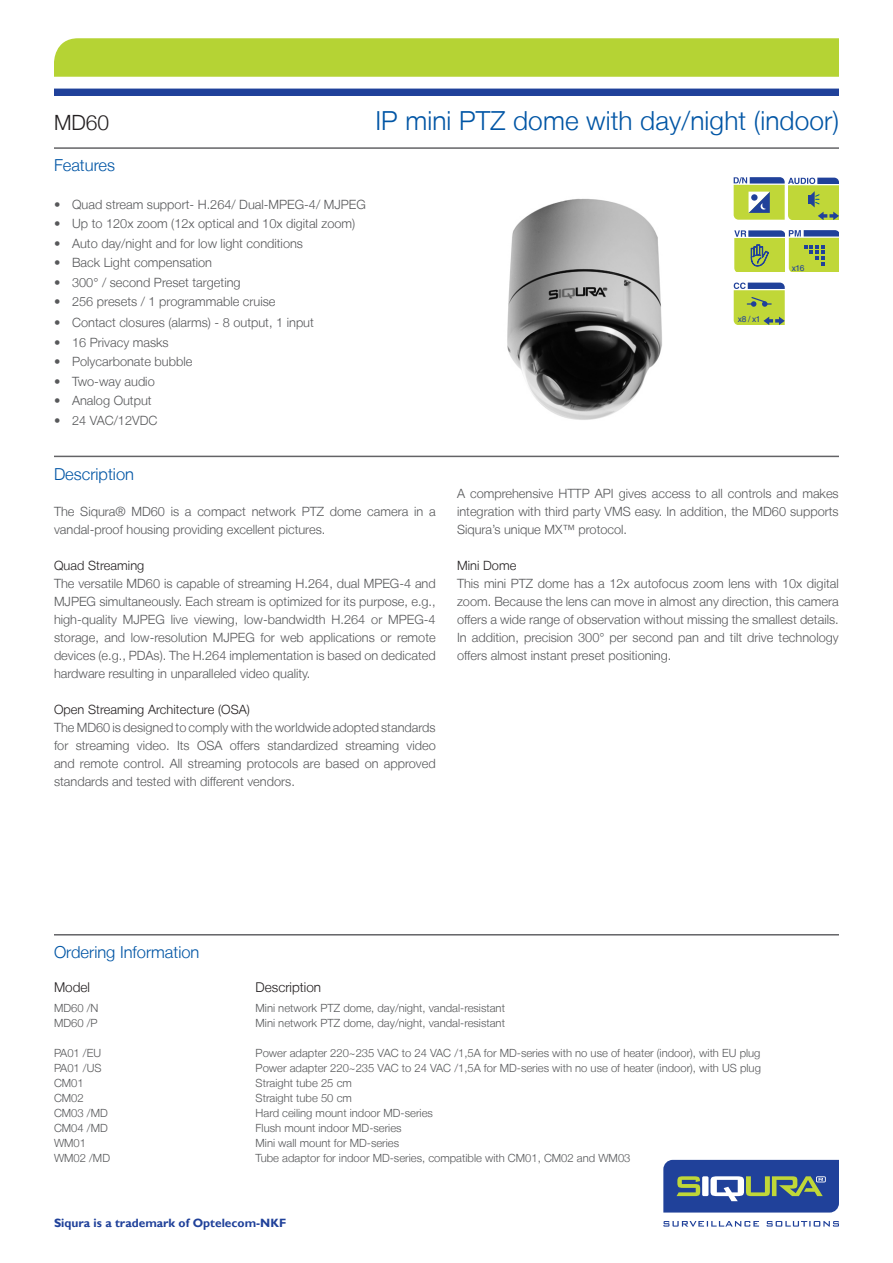
<style>
.page{position:relative;width:893px;height:1263px;background:#fff}
.page>*{position:absolute;margin:0;border:0;box-sizing:border-box;transform-origin:0 0}
.Brood_grijs{font:300 26.25px "Helvetica Neue LT";letter-spacing:.005em;color:#0155a5}
.TOC2{font:300 21px "Helvetica Neue LT";color:#231f20}
.Brood_grijs-2{font:300 16.5px "Helvetica Neue LT";color:#0155a5}
.Brood_grijs-3{font:300 13.5px "Helvetica Neue LT";color:#231f20}
.Brood_grijs-4{font:300 12.75px/18px "Helvetica Neue LT";color:#57585a;text-align:justify}
.Brood_grijs-5{font:300 12.75px "Helvetica Neue LT";letter-spacing:.005em;color:#231f20}
.t1{font:700 12px "Gill Sans";color:#20419a}
.Brood_grijs-6{font:300 11.25px "Helvetica Neue LT";color:#57585a}
.t2{font:8.4px "Helvetica LT";letter-spacing:-.04em;color:#20419a}
</style>
<div class="page">
<svg style="left:663px;top:1160px;width:176px;height:52px;background:#415f96"></svg>
<svg style="left:663px;top:1221px;width:176px;height:5px"></svg>
<div style="left:54px;top:89px;width:785px;height:7px;background:#20419a"></div>
<hr style="left:54px;top:147px;width:785px;height:2px;background:#636366">
<hr style="left:54px;top:456px;width:785px;height:1px;background:#636366">
<hr style="left:54px;top:934px;width:785px;height:1px;background:#636366">
<img style="left:507px;top:198px;width:155px;height:222px">
<div style="left:54px;top:38px;width:785px;height:39px;background:#b5d334"></div>
<svg style="left:734px;top:177px;width:105px;height:42px;background:#a9bf6a"></svg>
<svg style="left:734px;top:230px;width:105px;height:42px;background:#a6bd5f"></svg>
<svg style="left:734px;top:283px;width:50px;height:41px;background:#a4bc56"></svg>
<p class="TOC2" style="left:54px;top:110px;width:57px">MD60</p>
<p class="Brood_grijs" style="left:375px;top:105px;width:465px">IP mini PTZ dome with day/night (indoor)</p>
<p class="Brood_grijs-2" style="left:54px;top:155px;width:63px">Features</p>
<p class="Brood_grijs-4" style="left:54px;top:195px;width:313px">• Quad stream support- H.264/ Dual-MPEG-4/ MJPEG</p>
<p class="Brood_grijs-4" style="left:54px;top:214px;width:303px">• Up to 120x zoom (12x optical and 10x digital zoom)</p>
<p class="Brood_grijs-4" style="left:54px;top:234px;width:251px">• Auto day/night and for low light conditions</p>
<p class="Brood_grijs-4" style="left:54px;top:253px;width:160px">• Back Light compensation</p>
<p class="Brood_grijs-4" style="left:54px;top:273px;width:188px">• 300° / second Preset targeting</p>
<p class="Brood_grijs-4" style="left:54px;top:292px;width:223px">• 256 presets / 1 programmable cruise</p>
<p class="Brood_grijs-4" style="left:54px;top:313px;width:261px">• Contact closures (alarms) - 8 output, 1 input</p>
<p class="Brood_grijs-4" style="left:54px;top:333px;width:116px">• 16 Privacy masks</p>
<p class="Brood_grijs-4" style="left:54px;top:352px;width:140px">• Polycarbonate bubble</p>
<p class="Brood_grijs-4" style="left:54px;top:372px;width:102px">• Two-way audio</p>
<p class="Brood_grijs-4" style="left:54px;top:391px;width:99px">• Analog Output</p>
<p class="Brood_grijs-4" style="left:54px;top:411px;width:105px">• 24 VAC/12VDC</p>
<p class="Brood_grijs-2" style="left:54px;top:464px;width:82px">Description</p>
<p class="Brood_grijs-4" style="left:54px;top:502px;width:383px">The Siqura® MD60 is a compact network PTZ dome camera in a vandal-proof housing providing excellent pictures.</p>
<p class="Brood_grijs-5" style="left:54px;top:557px;width:92px">Quad Streaming</p>
<p class="Brood_grijs-4" style="left:54px;top:574px;width:383px">The versatile MD60 is capable of streaming H.264, dual MPEG-4 and MJPEG simultaneously. Each stream is optimized for its purpose, e.g., high-quality MJPEG live viewing, low-bandwidth H.264 or MPEG-4 storage, and low-resolution MJPEG for web applications or remote devices (e.g., PDAs). The H.264 implementation is based on dedicated hardware resulting in unparalleled video quality.</p>
<p class="Brood_grijs-5" style="left:54px;top:701px;width:197px">Open Streaming Architecture (OSA)</p>
<p class="Brood_grijs-4" style="left:54px;top:718px;width:383px">The MD60 is designed to comply with the worldwide adopted standards for streaming video. Its OSA offers standardized streaming video and remote control. All streaming protocols are based on approved standards and tested with different vendors.</p>
<p class="t2" style="left:738px;top:315px;width:24px">x8 / x1</p>
<p class="t2" style="left:792px;top:263px;width:14px">x16</p>
<p class="Brood_grijs-4" style="left:457px;top:484px;width:383px">A comprehensive HTTP API gives access to all controls and makes integration with third party VMS easy. In addition, the MD60 supports Siqura’s unique MX™ protocol.</p>
<p class="Brood_grijs-5" style="left:457px;top:557px;width:61px">Mini Dome</p>
<p class="Brood_grijs-4" style="left:457px;top:574px;width:383px">This mini PTZ dome has a 12x autofocus zoom lens with 10x digital zoom. Because the lens can move in almost any direction, this camera offers a wide range of observation without missing the smallest details.<br>In addition, precision 300° per second pan and tilt drive technology offers almost instant preset positioning.</p>
<p class="Brood_grijs-2" style="left:54px;top:942px;width:147px">Ordering Information</p>
<p class="Brood_grijs-3" style="left:54px;top:979px;width:38px">Model</p>
<p class="Brood_grijs-3" style="left:256px;top:979px;width:67px">Description</p>
<p class="Brood_grijs-6" style="left:54px;top:1001px;width:46px">MD60 /N</p>
<p class="Brood_grijs-6" style="left:54px;top:1016px;width:45px">MD60 /P</p>
<p class="Brood_grijs-6" style="left:54px;top:1046px;width:49px">PA01 /EU</p>
<p class="Brood_grijs-6" style="left:54px;top:1061px;width:49px">PA01 /US</p>
<p class="Brood_grijs-6" style="left:54px;top:1076px;width:31px">CM01</p>
<p class="Brood_grijs-6" style="left:54px;top:1091px;width:31px">CM02</p>
<p class="Brood_grijs-6" style="left:54px;top:1106px;width:55px">CM03 /MD</p>
<p class="Brood_grijs-6" style="left:54px;top:1121px;width:55px">CM04 /MD</p>
<p class="Brood_grijs-6" style="left:54px;top:1136px;width:34px">WM01</p>
<p class="Brood_grijs-6" style="left:54px;top:1151px;width:58px">WM02 /MD</p>
<p class="Brood_grijs-6" style="left:256px;top:1001px;width:251px">Mini network PTZ dome, day/night, vandal-resistant</p>
<p class="Brood_grijs-6" style="left:256px;top:1016px;width:251px">Mini network PTZ dome, day/night, vandal-resistant</p>
<p class="Brood_grijs-6" style="left:256px;top:1046px;width:506px">Power adapter 220~235 VAC to 24 VAC /1,5A for MD-series with no use of heater (indoor), with EU plug</p>
<p class="Brood_grijs-6" style="left:256px;top:1061px;width:507px">Power adapter 220~235 VAC to 24 VAC /1,5A for MD-series with no use of heater (indoor), with US plug</p>
<p class="Brood_grijs-6" style="left:256px;top:1076px;width:98px">Straight tube 25 cm</p>
<p class="Brood_grijs-6" style="left:256px;top:1091px;width:98px">Straight tube 50 cm</p>
<p class="Brood_grijs-6" style="left:256px;top:1106px;width:179px">Hard ceiling mount indoor MD-series</p>
<p class="Brood_grijs-6" style="left:256px;top:1121px;width:148px">Flush mount indoor MD-series</p>
<p class="Brood_grijs-6" style="left:256px;top:1136px;width:145px">Mini wall mount for MD-series</p>
<p class="Brood_grijs-6" style="left:256px;top:1151px;width:376px">Tube adaptor for indoor MD-series, compatible with CM01, CM02 and WM03</p>
<p class="t1" style="left:54px;top:1215px;width:234px">Siqura is a trademark of Optelecom-NKF</p>
</div>
